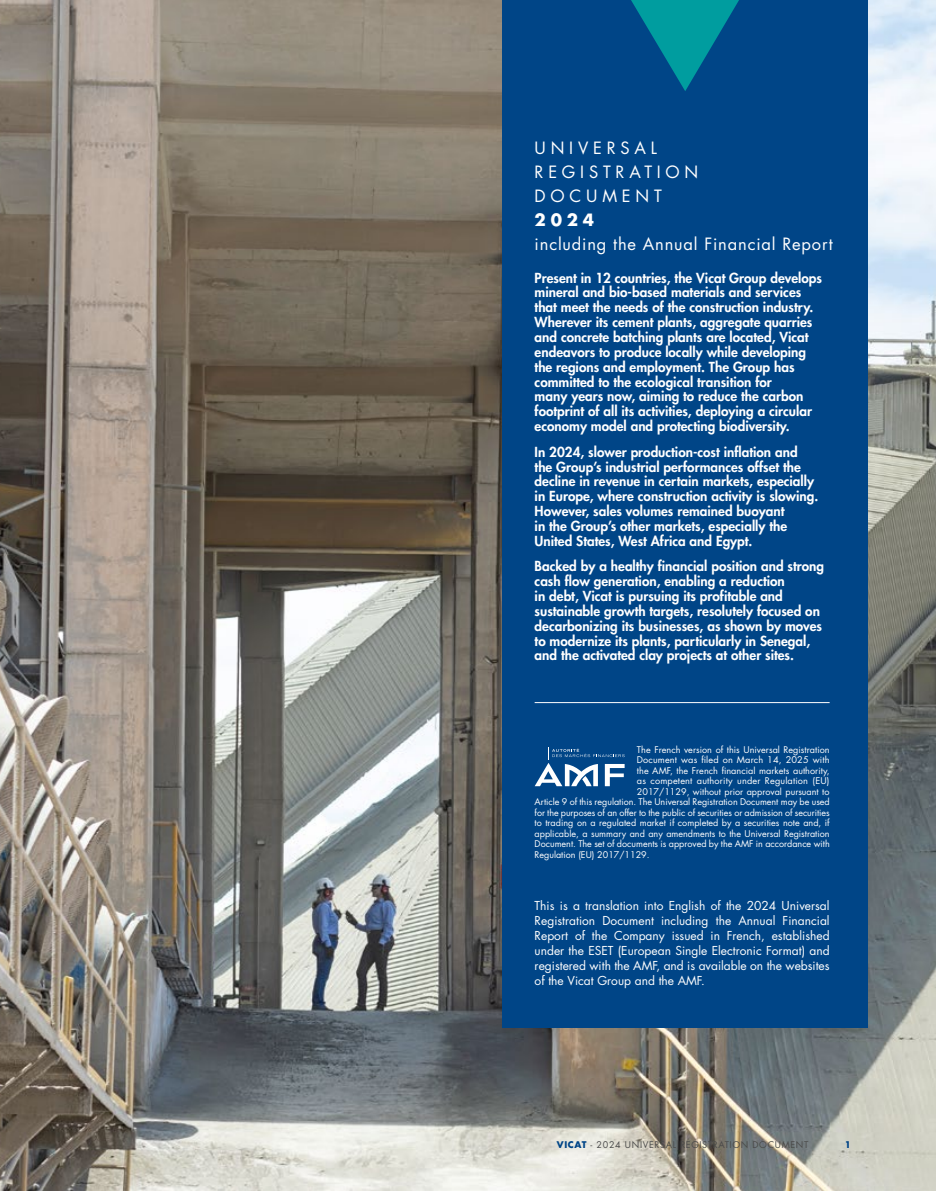
<style>
.page{position:relative;width:936px;height:1191px;background:#fff}
.page>*{position:absolute;margin:0;border:0;box-sizing:border-box;transform-origin:0 0}
.t1{font:16.5px "Futura Std";letter-spacing:.06em;color:#fff}
.t2{font:16.5px/24px "Futura Std";letter-spacing:.29em;color:#fff}
.t3{font:700 16.5px "Futura Std";color:#fff}
.t4{font:800 13.5px/14.9px "Futura Std";color:#fff}
.t5{font:12px/15px "Futura Std";color:#fff;text-align:justify}
.t6{font:9px "Futura Std";color:#fff}
.t7{font:9px "Futura Std";letter-spacing:.075em;color:#4a4a49}
.t8{font:700 9px "Futura Std";color:#004587}
.s1{font-weight:700;color:#004587}
</style>
<div class="page">
<img style="left:0;top:0;width:935px;height:1191px">
<div style="left:502px;top:0;width:365px;height:1028px;background:#004587"></div>
<svg style="left:631px;top:0;width:108px;height:91px"></svg>
<svg style="left:535px;top:747px;width:89px;height:39px"></svg>
<hr style="left:534px;top:702px;width:295px;height:1px;background:#fff">
<p class="t2" style="left:534px;top:136px;width:165px">UNIVERSAL<br>REGISTRATION<br>DOCUMENT</p>
<p class="t3" style="left:534px;top:209px;width:61px">2024</p>
<p class="t1" style="left:534px;top:234px;width:299px">including the Annual Financial Report</p>
<p class="t4" style="left:534px;top:270px;width:289px">Present in 12 countries, the Vicat Group develops mineral and bio-based materials and services that meet the needs of the construction industry.<br>Wherever its cement plants, aggregate quarries and concrete batching plants are located, Vicat endeavors to produce locally while developing the regions and employment. The Group has committed to the ecological transition for<br>many years now, aiming to reduce the carbon footprint of all its activities, deploying a circular economy model and protecting biodiversity.</p>
<p class="t4" style="left:534px;top:444px;width:285px">In 2024, slower production-cost inflation and the Group’s industrial performances offset the decline in revenue in certain markets, especially in Europe, where construction activity is slowing.<br>However, sales volumes remained buoyant<br>in the Group’s other markets, especially the United States, West Africa and Egypt.</p>
<p class="t4" style="left:534px;top:559px;width:291px">Backed by a healthy financial position and strong cash flow generation, enabling a reduction<br>in debt, Vicat is pursuing its profitable and sustainable growth targets, resolutely focused on decarbonizing its businesses, as shown by moves to modernize its plants, particularly in Senegal, and the activated clay projects at other sites.</p>
<p class="t6" style="left:637px;top:744px;width:194px">The French version of this Universal Registration</p>
<p class="t6" style="left:637px;top:754px;width:194px">Document was filed on March 14, 2025 with</p>
<p class="t6" style="left:637px;top:765px;width:194px">the AMF, the French financial markets authority,</p>
<p class="t6" style="left:637px;top:775px;width:194px">as competent authority under Regulation (EU)</p>
<p class="t6" style="left:637px;top:786px;width:194px">2017/1129, without prior approval pursuant to</p>
<p class="t6" style="left:534px;top:796px;width:296px">Article 9 of this regulation. The Universal Registration Document may be used</p>
<p class="t6" style="left:534px;top:807px;width:296px">for the purposes of an offer to the public of securities or admission of securities</p>
<p class="t6" style="left:534px;top:817px;width:296px">to trading on a regulated market if completed by a securities note and, if</p>
<p class="t6" style="left:534px;top:828px;width:296px">applicable, a summary and any amendments to the Universal Registration</p>
<p class="t6" style="left:534px;top:838px;width:296px">Document. The set of documents is approved by the AMF in accordance with</p>
<p class="t6" style="left:534px;top:849px;width:116px">Regulation (EU) 2017/1129.</p>
<p class="t5" style="left:534px;top:898px;width:296px">This is a translation into English of the 2024 Universal Registration Document including the Annual Financial Report of the Company issued in French, established under the ESET (European Single Electronic Format) and registered with the AMF, and is available on the websites of the Vicat Group and the AMF.</p>
<p class="t7" style="left:556px;top:1139px;width:253px"><span class="s1">VICAT</span> - 2024 UNIVERSAL REGISTRATION DOCUMENT</p>
<p class="t8" style="left:844px;top:1139px;width:8px">1</p>
</div>
